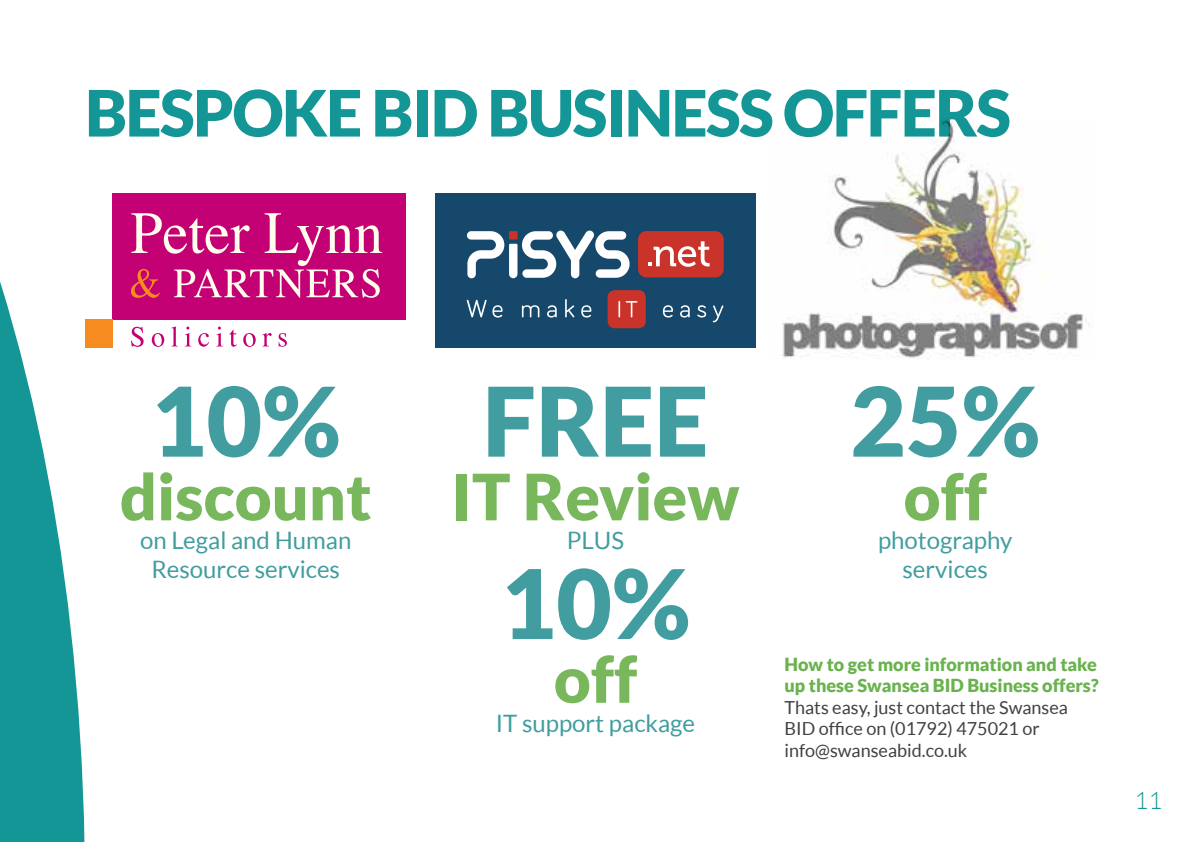
<style>
.page{position:relative;width:1191px;height:842px;background:#fff}
.page>*{position:absolute;margin:0;border:0;box-sizing:border-box;transform-origin:0 0}
.t1{font:900 96px "Lato";color:#419d9f}
.t2{font:900 64px "Lato";letter-spacing:-.025em;color:#149696}
.t3{font:900 64px "Lato";color:#79b75c}
.t4{font:24px/28.8px "Lato";color:#419d9f;text-align:center}
.t5{font:300 24px "Lato";color:#149696}
.t6{font:18px/21.6px "Lato";color:#414042}
.t7{font:900 18px/21.6px "Lato";color:#69b24d}
</style>
<div class="page">
<svg style="left:0;top:282px;width:113px;height:560px"></svg>
<div style="left:112px;top:193px;width:294px;height:127px;background:#c40075"></div>
<div style="left:85px;top:320px;width:27px;height:28px;background:#f68b1f"></div>
<svg style="left:131px;top:213px;width:251px;height:85px"></svg>
<svg style="left:131px;top:327px;width:13px;height:20px"></svg>
<svg style="left:152px;top:333px;width:12px;height:14px"></svg>
<svg style="left:171px;top:326px;width:6px;height:20px"></svg>
<svg style="left:185px;top:327px;width:6px;height:19px"></svg>
<svg style="left:198px;top:333px;width:11px;height:14px"></svg>
<svg style="left:216px;top:327px;width:6px;height:19px"></svg>
<svg style="left:229px;top:330px;width:8px;height:17px"></svg>
<svg style="left:243px;top:333px;width:13px;height:14px"></svg>
<svg style="left:262px;top:333px;width:10px;height:13px"></svg>
<svg style="left:278px;top:333px;width:9px;height:14px"></svg>
<div style="left:435px;top:193px;width:320px;height:155px;background:#16486b"></div>
<svg style="left:467px;top:231px;width:162px;height:47px"></svg>
<div style="left:638px;top:231px;width:85px;height:46px;background:#c9332a;border-radius:8px"></div>
<svg style="left:648px;top:241px;width:61px;height:26px"></svg>
<div style="left:607px;top:290px;width:39px;height:38px;background:#c9332a;border-radius:7px"></div>
<svg style="left:663px;top:305px;width:60px;height:17px"></svg>
<svg style="left:618px;top:301px;width:19px;height:16px"></svg>
<svg style="left:467px;top:299px;width:124px;height:19px"></svg>
<img style="left:782px;top:119px;width:307px;height:240px">
<h2 class="t2" style="left:85px;top:76px;width:927px">Bespoke BID Business Offers</h2>
<h1 class="t1" style="left:151px;top:365px;width:191px">10%</h1>
<h2 class="t3" style="left:120px;top:459px;width:253px">discount</h2>
<h3 class="t4" style="left:140px;top:526px;width:213px">on Legal and Human<br>Resource services</h3>
<h1 class="t1" style="left:482px;top:365px;width:168px">FREE</h1>
<h1 class="t1" style="left:850px;top:365px;width:191px">25%</h1>
<h2 class="t3" style="left:451px;top:459px;width:289px">IT Review</h2>
<h3 class="t4" style="left:567px;top:526px;width:59px">PLUS</h3>
<h1 class="t1" style="left:500px;top:548px;width:191px">10%</h1>
<h2 class="t3" style="left:554px;top:642px;width:85px">off</h2>
<h3 class="t4" style="left:496px;top:708px;width:201px">IT support package</h3>
<h2 class="t3" style="left:903px;top:459px;width:85px">off</h2>
<h3 class="t4" style="left:878px;top:526px;width:136px">photography services</h3>
<p class="t7" style="left:784px;top:653px;width:316px">How to get more information and take up these Swansea BID Business offers?</p>
<p class="t6" style="left:784px;top:696px;width:285px">Thats easy, just contact the Swansea<br>BID office on (01792) 475021 or info@swanseabid.co.uk</p>
<h3 class="t5" style="left:1134px;top:788px;width:29px">11</h3>
</div>
